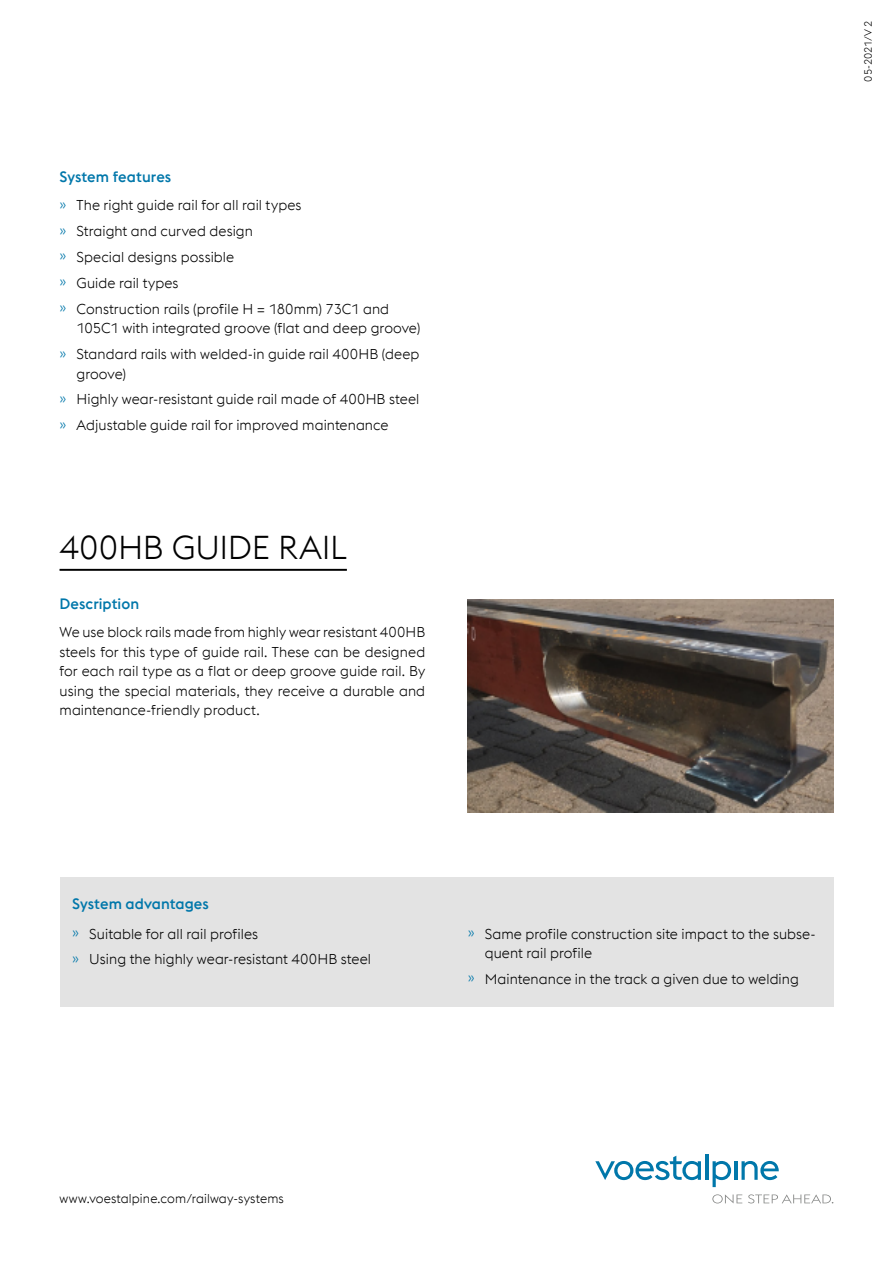
<style>
.page{position:relative;width:893px;height:1263px;background:#fff}
.page>*{position:absolute;margin:0;border:0;box-sizing:border-box;transform-origin:0 0}
.t1{font:300 33px "voestalpine";letter-spacing:-.005em;color:#000}
.t2{font:500 15px "voestalpine";letter-spacing:.005em;color:#07a}
.t3{font:300 14.25px/26px "voestalpine";letter-spacing:.005em;color:#000}
.t4{font:300 12.75px "voestalpine";letter-spacing:.01em;color:#000}
.t5{font:300 10.5px "voestalpine";color:#000}
.s1{color:#07a}
</style>
<div class="page">
<svg style="left:595px;top:1156px;width:106px;height:24px"></svg>
<hr style="left:705px;top:1154px;width:3px;height:26px;background:#07a">
<svg style="left:713px;top:1161px;width:18px;height:26px"></svg>
<hr style="left:734px;top:1161px;width:3px;height:19px;background:#07a">
<svg style="left:741px;top:1161px;width:38px;height:19px"></svg>
<svg style="left:712px;top:1194px;width:30px;height:9px"></svg>
<svg style="left:748px;top:1194px;width:85px;height:9px"></svg>
<hr style="left:60px;top:569px;width:287px;height:2px;background:#000">
<img style="left:468px;top:599px;width:365px;height:213px">
<div style="left:60px;top:877px;width:773px;height:129px;background:#e3e3e3"></div>
<p class="t2" style="left:60px;top:168px;width:113px">System features</p>
<p class="t3" style="left:60px;top:192px;width:331px"><span class="s1">»</span> The right guide rail for all rail types<br><span class="s1">»</span> Straight and curved design<br><span class="s1">»</span> Special designs possible<br><span class="s1">»</span> Guide rail types<br><span class="s1">»</span> Construction rails (profile H = 180mm) 73C1 and</p>
<p class="t3" style="left:60px;top:315px;width:362px;text-align:right">105C1 with integrated groove (flat and deep groove)<br><span class="s1">»</span> Standard rails with welded-in guide rail 400HB (deep</p>
<p class="t3" style="left:60px;top:361px;width:361px;text-indent:17px">groove)<br><span class="s1">»</span> Highly wear-resistant guide rail made of 400HB steel <span class="s1">»</span> Adjustable guide rail for improved maintenance</p>
<h1 class="t1" style="left:60px;top:529px;width:289px">400HB GUIDE RAIL</h1>
<p class="t2" style="left:60px;top:595px;width:81px">Description</p>
<p class="t3" style="left:60px;top:622px;width:367px;line-height:19.5px;text-align:justify">We use block rails made from highly wear resistant 400HB steels for this type of guide rail. These can be designed for each rail type as a flat or deep groove guide rail. By using the special materials, they receive a durable and maintenance-friendly product.</p>
<p class="t5" style="left:862px;top:82px;width:62px;rotate:-90deg">05-2021/V2</p>
<p class="t2" style="left:72px;top:895px;width:138px">System advantages</p>
<p class="t3" style="left:72px;top:921px;width:300px"><span class="s1">»</span> Suitable for all rail profiles<br><span class="s1">»</span> Using the highly wear-resistant 400HB steel</p>
<p class="t3" style="left:485px;top:924px;width:332px;line-height:19.5px;text-indent:-17px"><span class="s1">»</span> Same profile construction site impact to the subse&shy;quent rail profile</p>
<p class="t3" style="left:468px;top:966px;width:333px"><span class="s1">»</span> Maintenance in the track a given due to welding</p>
<p class="t4" style="left:60px;top:1191px;width:226px">www.voestalpine.com/railway-systems</p>
</div>
